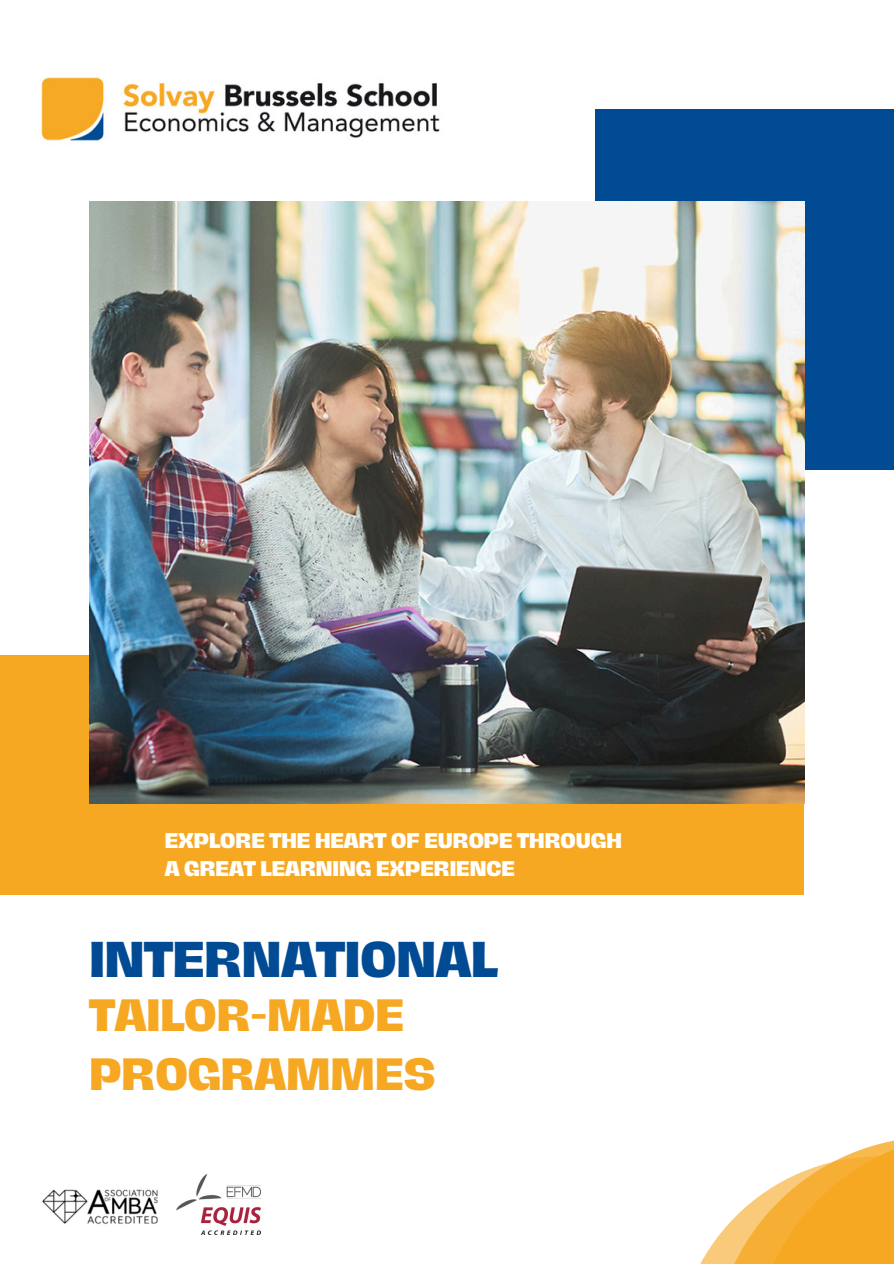
<style>
.page{position:relative;width:894px;height:1264px;background:#fff}
.page>*{position:absolute;margin:0;border:0;box-sizing:border-box;transform-origin:0 0}
.t1{font:800 46.05px "Hagrid";color:#004b93}
.t2{font:800 41.4px/59.6px "Hagrid";color:#f7a823}
.t3{font:800 19.5px "Hagrid";color:#fff}
</style>
<div class="page">
<div style="left:595px;top:109px;width:298px;height:360px;background:#004b93"></div>
<div style="left:0;top:655px;width:803px;height:240px;background:#f7a823"></div>
<img style="left:89px;top:201px;width:715px;height:602px">
<svg style="left:701px;top:1141px;width:192px;height:122px"></svg>
<img style="left:41px;top:77px;width:399px;height:64px">
<img style="left:176px;top:1174px;width:84px;height:60px">
<img style="left:42px;top:1189px;width:116px;height:36px">
<p class="t3" style="left:165px;top:830px;width:458px">EXPLORE THE HEART OF EUROPE THROUGH</p>
<p class="t3" style="left:165px;top:859px;width:351px">A GREAT LEARNING EXPERIENCE</p>
<h1 class="t1" style="left:89px;top:936px;width:410px">INTERNATIONAL</h1>
<h1 class="t2" style="left:89px;top:985px;width:347px">TAILOR-MADE<br>PROGRAMMES</h1>
</div>
